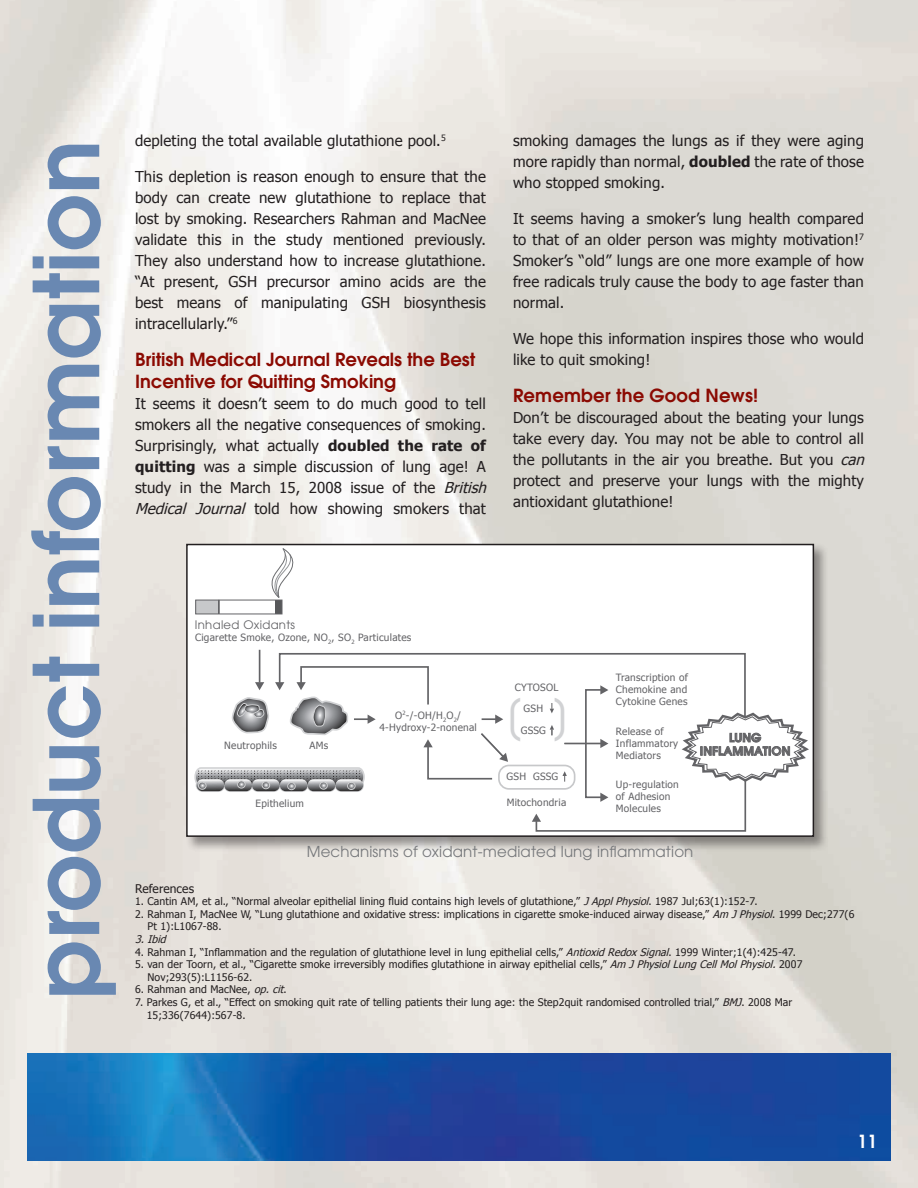
<style>
.page{position:relative;width:918px;height:1188px;background:#fff}
.page>*{position:absolute;margin:0;border:0;box-sizing:border-box;transform-origin:0 0}
.t1{font:600 90px "Avant Garde";color:#6988b2}
.t2{font:46.8px "Avant Garde";color:#d1d2d4}
.t3{font:600 18px/21.6px "Avant Garde";color:#8b0a02}
.t4{font:600 18px "Avant Garde";color:#fff}
.t5{font:15px/21px "Tahoma";letter-spacing:.01em;color:#231f20;text-align:justify}
.t6{font:15px "Avant Garde";letter-spacing:.01em;color:#76787b}
.t7{font:12px "Tahoma";letter-spacing:.01em;color:#231f20}
.t8{font:600 11.7px/13.4px "Avant Garde";letter-spacing:.025em;color:#636366;text-align:center}
.t9{font:11.7px "Avant Garde";letter-spacing:.025em;color:#636366}
.t10{font:10.5px/12.6px "Tahoma";letter-spacing:.01em;color:#231f20}
.t11{font:italic 10.5px "Tahoma";color:#231f20}
.t12{font:10.05px/12px "Tahoma";letter-spacing:.025em;color:#636366}
.s1{font-weight:700}
.s2{font-style:italic}
</style>
<div class="page">
<img style="left:27px;top:1053px;width:864px;height:108px">
<div style="left:185px;top:543px;width:651px;height:315px;background:#231f20;opacity:.45"></div>
<div style="left:187px;top:545px;width:626px;height:291px;background:#fff"></div>
<div style="left:275px;top:600px;width:7px;height:14px;background:#57585a"></div>
<div style="left:196px;top:600px;width:23px;height:14px;background:#c7c8ca"></div>
<div style="left:195px;top:600px;width:87px;height:14px;border:1px solid #636366"></div>
<svg style="left:271px;top:548px;width:23px;height:50px"></svg>
<svg style="left:218px;top:600px;width:1px;height:14px"></svg>
<hr style="left:259px;top:650px;width:1px;height:33px;background:#636366">
<svg style="left:194px;top:652px;width:615px;height:180px"></svg>
<div style="left:348px;top:782px;width:7px;height:7px;border:1px solid #d2d3d5;border-radius:50%"></div>
<div style="left:186px;top:544px;width:628px;height:293px;border:2px solid #231f20"></div>
<p class="t1" style="left:7px;top:999px;width:861px;rotate:-90deg">product information</p>
<p class="t5" style="left:135px;top:130px;width:312px">depleting the total available glutathione pool.<sup>5</sup></p>
<p class="t5" style="left:135px;top:166px;width:352px">This depletion is reason enough to ensure that the body can create new glutathione to replace that lost by smoking. Researchers Rahman and MacNee validate this in the study mentioned previously.<br>They also understand how to increase glutathione. “At present, GSH precursor amino acids are the best means of manipulating GSH biosynthesis intracellularly.”<sup>6</sup></p>
<p class="t3" style="left:135px;top:348px;width:342px">British Medical Journal Reveals the Best<br>Incentive for Quitting Smoking</p>
<p class="t5" style="left:135px;top:392px;width:357px;text-align:left">It seems it doesn’t seem to do much good to tell smokers all the negative consequences of smoking.<br>Surprisingly, what actually <span class="s1">doubled the rate of quitting</span> was a simple discussion of lung age! A study in the March 15, 2008 issue of the <span class="s2">British Medical Journal</span> told how showing smokers that</p>
<p class="t5" style="left:513px;top:130px;width:353px">smoking damages the lungs as if they were aging more rapidly than normal, <span class="s1">doubled</span> the rate of those who stopped smoking.</p>
<p class="t5" style="left:513px;top:208px;width:353px">It seems having a smoker’s lung health compared to that of an older person was mighty motivation!<sup>7<br></sup>Smoker’s “old” lungs are one more example of how free radicals truly cause the body to age faster than normal.</p>
<p class="t5" style="left:513px;top:328px;width:352px">We hope this information inspires those who would like to quit smoking!</p>
<p class="t3" style="left:513px;top:384px;width:247px">Remember the Good News!</p>
<p class="t5" style="left:513px;top:406px;width:358px;text-align:left">Don’t be discouraged about the beating your lungs take every day. You may not be able to control all the pollutants in the air you breathe. But you <span class="s2">can </span>protect and preserve your lungs with the mighty antioxidant glutathione!</p>
<p class="t9" style="left:195px;top:618px;width:102px">Inhaled Oxidants</p>
<p class="t12" style="left:195px;top:630px;width:218px">Cigarette Smoke, Ozone, NO<sub>2</sub>, SO<sub>2</sub> Particulates</p>
<p class="t12" style="left:224px;top:739px;width:54px">Neutrophils</p>
<p class="t12" style="left:310px;top:739px;width:20px">AMs</p>
<p class="t12" style="left:380px;top:709px;width:99px;text-align:center">O<sup>2</sup>-/-OH/H<sub>2</sub>O<sub>2</sub>/<br>4-Hydroxy-2-nonenal</p>
<p class="t12" style="left:515px;top:681px;width:45px">CYTOSOL</p>
<p class="t2" style="left:505px;top:688px;width:67px">[ ]</p>
<p class="t12" style="left:521px;top:697px;width:27px;line-height:22px">GSH<br>GSSG</p>
<p class="t12" style="left:507px;top:770px;width:53px">GSH GSSG</p>
<p class="t12" style="left:255px;top:797px;width:50px">Epithelium</p>
<p class="t12" style="left:507px;top:796px;width:61px">Mitochondria</p>
<p class="t12" style="left:616px;top:671px;width:73px;text-align:justify">Transcription of Chemokine and Cytokine Genes</p>
<p class="t12" style="left:616px;top:725px;width:64px">Release of<br>Inflammatory<br>Mediators</p>
<p class="t12" style="left:616px;top:778px;width:64px">Up-regulation of Adhesion<br>Molecules</p>
<p class="t8" style="left:700px;top:731px;width:92px">LUNG<br>INFLAMMATION</p>
<p class="t6" style="left:307px;top:842px;width:388px">Mechanisms of oxidant-mediated lung inflammation</p>
<p class="t7" style="left:135px;top:880px;width:61px">References</p>
<p class="t10" style="left:135px;top:895px;width:624px">1. Cantin AM, et al., “Normal alveolar epithelial lining fluid contains high levels of glutathione,” <span class="s2">JApplPhysiol</span>. 1987 Jul;63(1):152-7.</p>
<p class="t10" style="left:148px;top:907px;width:708px;text-indent:-13px">2. Rahman I, MacNee W, “Lung glutathione and oxidative stress: implications in cigarette smoke-induced airway disease,” <span class="s2">Am JPhysiol</span>. 1999 Dec;277(6<br>Pt 1):L1067-88.</p>
<p class="t11" style="left:135px;top:932px;width:36px">3.Ibid</p>
<p class="t10" style="left:135px;top:945px;width:663px">4. Rahman I, “Inflammation and the regulation of glutathione level in lung epithelial cells,” <span class="s2">AntioxidRedoxSignal</span>. 1999 Winter;1(4):425-47.</p>
<p class="t10" style="left:148px;top:958px;width:656px;text-indent:-13px">5. van der Toorn, et al., “Cigarette smoke irreversibly modifies glutathione in airway epithelial cells,” <span class="s2">Am JPhysiolLungCellMolPhysiol.</span>2007<br>Nov;293(5):L1156-62.</p>
<p class="t10" style="left:135px;top:983px;width:153px">6. Rahman and MacNee, <span class="s2">op.cit</span>.</p>
<p class="t10" style="left:147px;top:995px;width:647px;text-indent:-12px">7. Parkes G, et al., “Effect on smoking quit rate of telling patients their lung age: the Step2quit randomised controlled trial,” <span class="s2">BMJ</span>. 2008 Mar<br>15;336(7644):567-8.</p>
<p class="t4" style="left:857px;top:1130px;width:22px">11</p>
</div>
